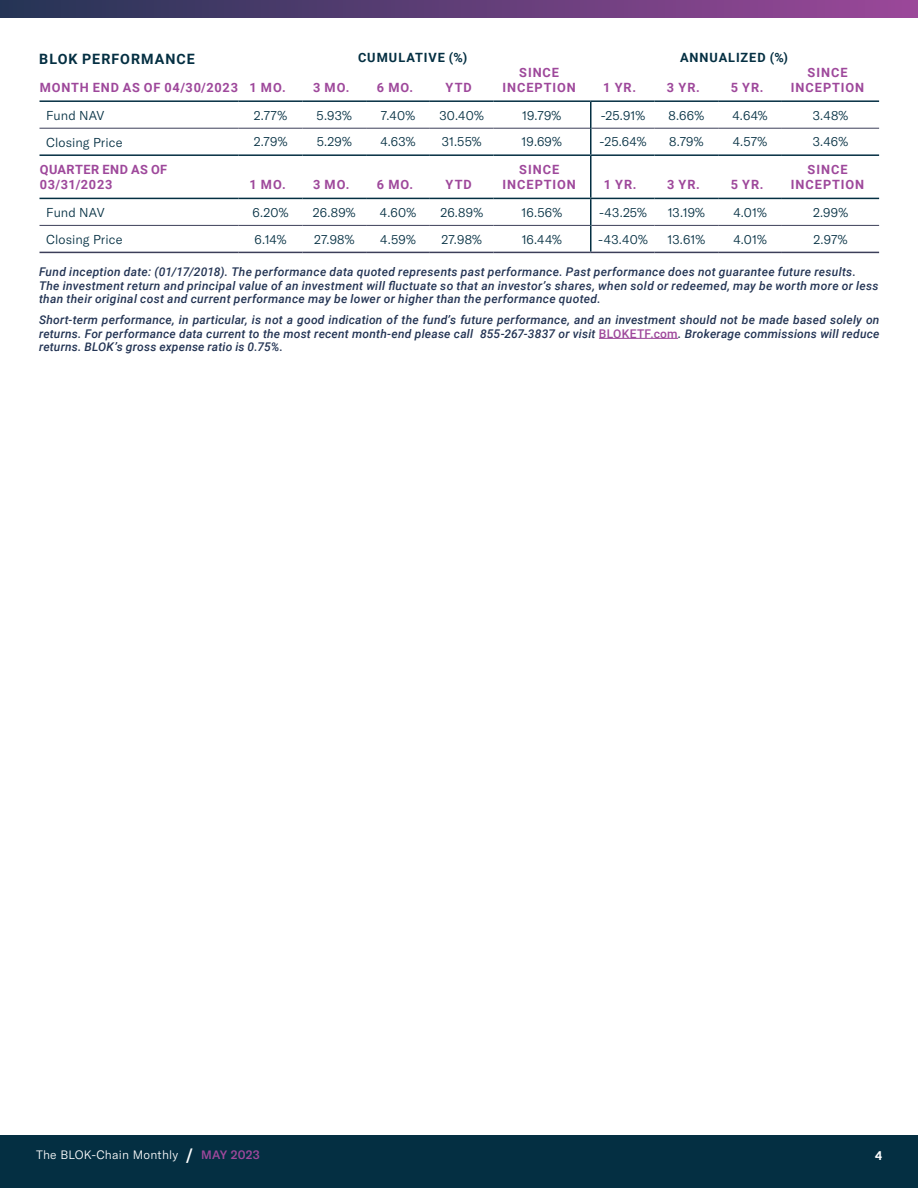
<style>
.page{position:relative;width:918px;height:1188px;background:#fff}
.page>*{position:absolute;margin:0;border:0;box-sizing:border-box;transform-origin:0 0}
.t1{font:700 14.25px "Roboto";letter-spacing:.07em;color:#042f42}
.t2{font:300 12.75px "GT America";letter-spacing:.005em;color:#042f42}
.t3{font:700 12.75px/15px "Roboto";letter-spacing:.075em;color:#9e489b;text-align:center}
.t4{font:700 12.75px "Roboto";letter-spacing:.08em;color:#042f42}
.t5{font:700 12.75px/15px "Roboto";letter-spacing:.04em;color:#9e489b}
.t6{font:italic 500 12px/13.5px "Roboto";letter-spacing:.025em;color:#233454}
.t7{font:300 12px "GT America";letter-spacing:.02em;color:#fff}
.t8{font:900 12px "Lato";color:#fff}
.s1{font-style:normal;color:#9e489b}
.s2{font-weight:500;font-size:16.5px}
.s3{font-weight:500;color:#9e489b}
</style>
<div class="page">
<div style="left:0;top:1135px;width:918px;height:53px;background:#042f42"></div>
<hr style="left:599px;top:338px;width:79px;height:1px;background:#9e489b">
<hr style="left:40px;top:128px;width:199px;height:1px;background:#3c3f59">
<hr style="left:239px;top:128px;width:63px;height:1px;background:#3c3f59">
<hr style="left:302px;top:128px;width:64px;height:1px;background:#3c3f59">
<hr style="left:366px;top:128px;width:64px;height:1px;background:#3c3f59">
<hr style="left:430px;top:128px;width:64px;height:1px;background:#3c3f59">
<hr style="left:494px;top:128px;width:96px;height:1px;background:#3c3f59">
<hr style="left:592px;top:128px;width:62px;height:1px;background:#3c3f59">
<hr style="left:654px;top:128px;width:64px;height:1px;background:#3c3f59">
<hr style="left:718px;top:128px;width:64px;height:1px;background:#3c3f59">
<hr style="left:782px;top:128px;width:97px;height:1px;background:#3c3f59">
<hr style="left:40px;top:225px;width:199px;height:1px;background:#3c3f59">
<hr style="left:239px;top:225px;width:63px;height:1px;background:#3c3f59">
<hr style="left:302px;top:225px;width:64px;height:1px;background:#3c3f59">
<hr style="left:366px;top:225px;width:64px;height:1px;background:#3c3f59">
<hr style="left:430px;top:225px;width:64px;height:1px;background:#3c3f59">
<hr style="left:494px;top:225px;width:96px;height:1px;background:#3c3f59">
<hr style="left:592px;top:225px;width:62px;height:1px;background:#3c3f59">
<hr style="left:654px;top:225px;width:64px;height:1px;background:#3c3f59">
<hr style="left:718px;top:225px;width:64px;height:1px;background:#3c3f59">
<hr style="left:782px;top:225px;width:97px;height:1px;background:#3c3f59">
<hr style="left:590px;top:102px;width:2px;height:26px;background:#042f42">
<hr style="left:590px;top:128px;width:2px;height:26px;background:#042f42">
<hr style="left:590px;top:199px;width:2px;height:26px;background:#042f42">
<hr style="left:590px;top:225px;width:2px;height:27px;background:#042f42">
<hr style="left:40px;top:252px;width:199px;height:1px;background:#3c3f59">
<hr style="left:239px;top:252px;width:63px;height:1px;background:#3c3f59">
<hr style="left:302px;top:252px;width:64px;height:1px;background:#3c3f59">
<hr style="left:366px;top:252px;width:64px;height:1px;background:#3c3f59">
<hr style="left:430px;top:252px;width:64px;height:1px;background:#3c3f59">
<hr style="left:494px;top:252px;width:97px;height:1px;background:#3c3f59">
<hr style="left:591px;top:252px;width:63px;height:1px;background:#3c3f59">
<hr style="left:654px;top:252px;width:64px;height:1px;background:#3c3f59">
<hr style="left:718px;top:252px;width:64px;height:1px;background:#3c3f59">
<hr style="left:782px;top:252px;width:97px;height:1px;background:#3c3f59">
<hr style="left:40px;top:100px;width:199px;height:2px;background:#042f42">
<hr style="left:239px;top:100px;width:63px;height:2px;background:#042f42">
<hr style="left:302px;top:100px;width:64px;height:2px;background:#042f42">
<hr style="left:366px;top:100px;width:64px;height:2px;background:#042f42">
<hr style="left:430px;top:100px;width:64px;height:2px;background:#042f42">
<hr style="left:494px;top:100px;width:97px;height:2px;background:#042f42">
<hr style="left:591px;top:100px;width:63px;height:2px;background:#042f42">
<hr style="left:654px;top:100px;width:64px;height:2px;background:#042f42">
<hr style="left:718px;top:100px;width:64px;height:2px;background:#042f42">
<hr style="left:782px;top:100px;width:97px;height:2px;background:#042f42">
<hr style="left:40px;top:198px;width:199px;height:1px;background:#042f42">
<hr style="left:239px;top:198px;width:63px;height:1px;background:#042f42">
<hr style="left:302px;top:198px;width:64px;height:1px;background:#042f42">
<hr style="left:366px;top:198px;width:64px;height:1px;background:#042f42">
<hr style="left:430px;top:198px;width:64px;height:1px;background:#042f42">
<hr style="left:494px;top:198px;width:97px;height:1px;background:#042f42">
<hr style="left:591px;top:198px;width:63px;height:1px;background:#042f42">
<hr style="left:654px;top:198px;width:64px;height:1px;background:#042f42">
<hr style="left:718px;top:198px;width:64px;height:1px;background:#042f42">
<hr style="left:782px;top:198px;width:97px;height:1px;background:#042f42">
<hr style="left:40px;top:154px;width:199px;height:2px;background:#042f42">
<hr style="left:239px;top:154px;width:63px;height:2px;background:#042f42">
<hr style="left:302px;top:154px;width:64px;height:2px;background:#042f42">
<hr style="left:366px;top:154px;width:64px;height:2px;background:#042f42">
<hr style="left:430px;top:154px;width:64px;height:2px;background:#042f42">
<hr style="left:494px;top:154px;width:97px;height:2px;background:#042f42">
<hr style="left:591px;top:154px;width:63px;height:2px;background:#042f42">
<hr style="left:654px;top:154px;width:64px;height:2px;background:#042f42">
<hr style="left:718px;top:154px;width:64px;height:2px;background:#042f42">
<hr style="left:782px;top:154px;width:97px;height:2px;background:#042f42">
<hr style="left:590px;top:156px;width:2px;height:42px;background:#042f42">
<div style="left:0;top:0;width:918px;height:17px;background:linear-gradient(to right,#253455,#9b4899)"></div>
<p class="t1" style="left:39px;top:48px;width:157px">BLOK PERFORMANCE</p>
<p class="t4" style="left:358px;top:49px;width:111px">CUMULATIVE (%)</p>
<p class="t4" style="left:680px;top:49px;width:110px">ANNUALIZED (%)</p>
<p class="t3" style="left:40px;top:79px;width:248px">MONTH END AS OF 04/30/2023 1 MO.</p>
<p class="t3" style="left:313px;top:79px;width:38px">3 MO.</p>
<p class="t3" style="left:377px;top:79px;width:38px">6 MO.</p>
<p class="t3" style="left:446px;top:79px;width:28px">YTD</p>
<p class="t3" style="left:502px;top:64px;width:75px">SINCE<br>INCEPTION</p>
<p class="t3" style="left:603px;top:79px;width:34px">1 YR.</p>
<p class="t3" style="left:667px;top:79px;width:34px">3 YR.</p>
<p class="t3" style="left:731px;top:79px;width:34px">5 YR.</p>
<p class="t3" style="left:791px;top:64px;width:75px">SINCE<br>INCEPTION</p>
<p class="t2" style="left:46px;top:108px;width:60px">Fund NAV</p>
<p class="t2" style="left:254px;top:108px;width:35px">2.77%</p>
<p class="t2" style="left:317px;top:108px;width:37px">5.93%</p>
<p class="t2" style="left:381px;top:108px;width:36px">7.40%</p>
<p class="t2" style="left:440px;top:108px;width:46px">30.40%</p>
<p class="t2" style="left:522px;top:108px;width:41px">19.79%</p>
<p class="t2" style="left:601px;top:108px;width:46px">-25.91%</p>
<p class="t2" style="left:669px;top:108px;width:37px">8.66%</p>
<p class="t2" style="left:733px;top:108px;width:37px">4.64%</p>
<p class="t2" style="left:813px;top:108px;width:37px">3.48%</p>
<p class="t2" style="left:46px;top:135px;width:78px">Closing Price</p>
<p class="t2" style="left:254px;top:134px;width:35px">2.79%</p>
<p class="t2" style="left:317px;top:134px;width:37px">5.29%</p>
<p class="t2" style="left:380px;top:134px;width:37px">4.63%</p>
<p class="t2" style="left:442px;top:134px;width:41px">31.55%</p>
<p class="t2" style="left:522px;top:134px;width:42px">19.69%</p>
<p class="t2" style="left:600px;top:134px;width:48px">-25.64%</p>
<p class="t2" style="left:669px;top:134px;width:36px">8.79%</p>
<p class="t2" style="left:733px;top:134px;width:36px">4.57%</p>
<p class="t2" style="left:813px;top:134px;width:37px">3.46%</p>
<p class="t5" style="left:40px;top:161px;width:129px">QUARTER END AS OF<br>03/31/2023</p>
<p class="t3" style="left:502px;top:161px;width:75px">SINCE<br>INCEPTION</p>
<p class="t3" style="left:791px;top:161px;width:75px">SINCE<br>INCEPTION</p>
<p class="t3" style="left:249px;top:176px;width:38px">1 MO.</p>
<p class="t3" style="left:313px;top:176px;width:38px">3 MO.</p>
<p class="t3" style="left:377px;top:176px;width:38px">6 MO.</p>
<p class="t3" style="left:446px;top:176px;width:28px">YTD</p>
<p class="t3" style="left:604px;top:176px;width:34px">1 YR.</p>
<p class="t3" style="left:667px;top:176px;width:34px">3 YR.</p>
<p class="t3" style="left:731px;top:176px;width:34px">5 YR.</p>
<p class="t2" style="left:46px;top:205px;width:60px">Fund NAV</p>
<p class="t2" style="left:253px;top:205px;width:37px">6.20%</p>
<p class="t2" style="left:313px;top:205px;width:44px">26.89%</p>
<p class="t2" style="left:380px;top:205px;width:38px">4.60%</p>
<p class="t2" style="left:440px;top:205px;width:44px">26.89%</p>
<p class="t2" style="left:522px;top:205px;width:42px">16.56%</p>
<p class="t2" style="left:599px;top:205px;width:49px">-43.25%</p>
<p class="t2" style="left:668px;top:205px;width:39px">13.19%</p>
<p class="t2" style="left:733px;top:205px;width:35px">4.01%</p>
<p class="t2" style="left:813px;top:205px;width:37px">2.99%</p>
<p class="t2" style="left:46px;top:232px;width:78px">Closing Price</p>
<p class="t2" style="left:255px;top:232px;width:33px">6.14%</p>
<p class="t2" style="left:314px;top:232px;width:42px">27.98%</p>
<p class="t2" style="left:380px;top:232px;width:37px">4.59%</p>
<p class="t2" style="left:441px;top:232px;width:42px">27.98%</p>
<p class="t2" style="left:522px;top:232px;width:42px">16.44%</p>
<p class="t2" style="left:598px;top:232px;width:51px">-43.40%</p>
<p class="t2" style="left:668px;top:232px;width:39px">13.61%</p>
<p class="t2" style="left:733px;top:232px;width:35px">4.01%</p>
<p class="t2" style="left:814px;top:232px;width:36px">2.97%</p>
<p class="t6" style="left:39px;top:265px;width:841px">Fund inception date: (01/17/2018). The performance data quoted represents past performance. Past performance does not guarantee future results.<br>The investment return and principal value of an investment will fluctuate so that an investor’s shares, when sold or redeemed, may be worth more or less than their original cost and current performance may be lower or higher than the performance quoted.</p>
<p class="t6" style="left:39px;top:313px;width:842px;text-align:justify">Short-term performance, in particular, is not a good indication of the fund’s future performance, and an investment should not be made based solely on returns. For performance data current to the most recent month-end please call 855-267-3837 or visit <span class="s1">BLOKETF.com</span>. Brokerage commissions will reduce returns. BLOK’s gross expense ratio is 0.75%.</p>
<p class="t7" style="left:36px;top:1148px;width:225px">The BLOK-Chain Monthly <span class="s2">/</span> <span class="s3">MAY 2023</span></p>
<p class="t8" style="left:875px;top:1149px;width:8px">4</p>
</div>
